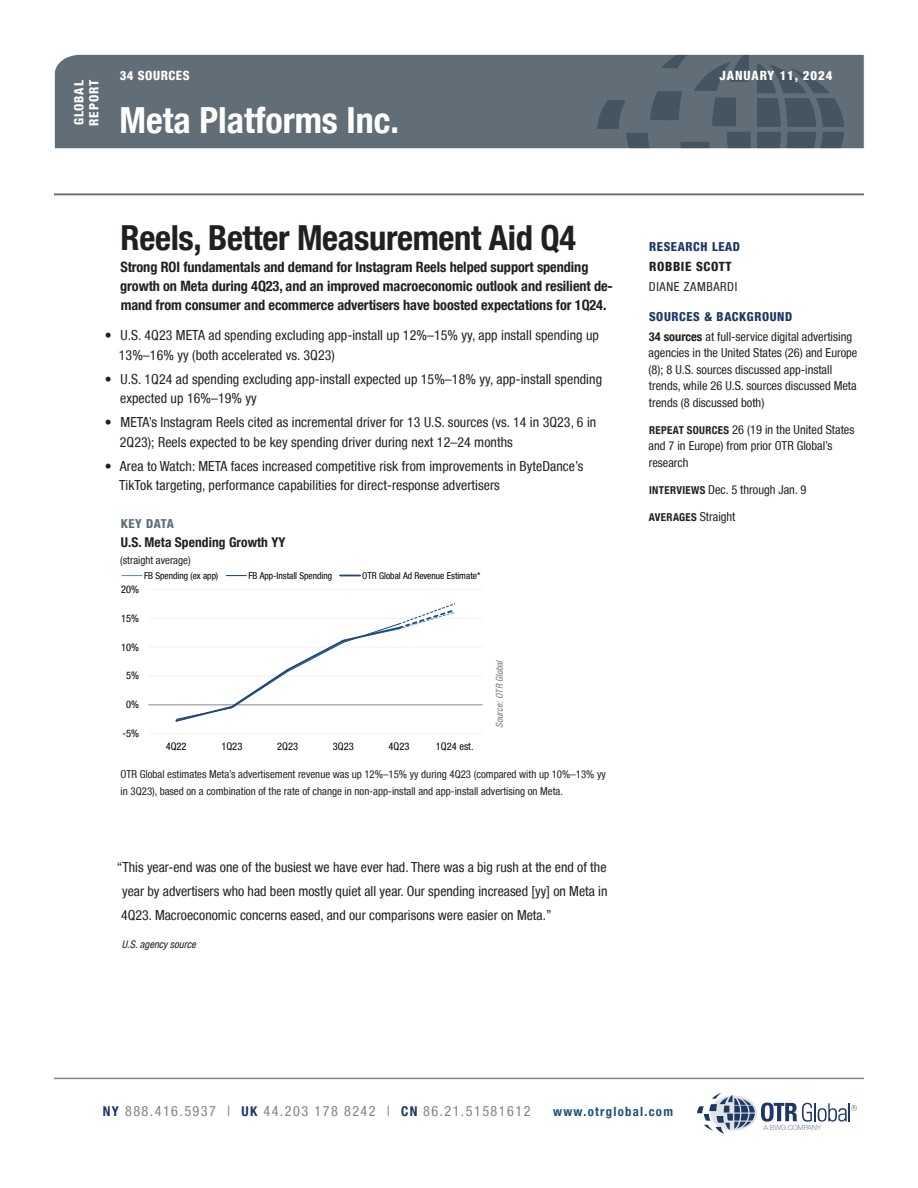
<style>
.page{position:relative;width:918px;height:1188px;background:#fff}
.page>*{position:absolute;margin:0;border:0;box-sizing:border-box;transform-origin:0 0}
.t1{font:700 condensed 36px "Helvetica Neue LT";color:#fff}
.Headline{font:700 condensed 34.5px "Helvetica Neue LT";letter-spacing:-.01em;color:#231f20}
.t2{font:700 condensed 18.9px "Helvetica Neue LT";color:#000}
.Bold_Lede_Summary{font:700 condensed 14.25px/18.8px "Helvetica Neue LT";letter-spacing:-.005em;color:#231f20}
.t3{font:condensed 14.25px "Helvetica Neue LT";letter-spacing:.1em;color:#808285}
.Key_Quote{font:condensed 13.8px/19.5px "Helvetica Neue LT";letter-spacing:.005em;color:#231f20}
.Key_Data_Headline_Chart{font:700 condensed 13.5px "Helvetica Neue LT";letter-spacing:.005em;color:#231f20}
.t4{font:800 condensed 12.75px/15px "Helvetica Neue LT";letter-spacing:.075em;color:#fff}
.t5{font:700 condensed 12.75px "Helvetica Neue LT";letter-spacing:.1em;color:#1e517f}
.Byline_Level_1{font:800 condensed 12.75px "Helvetica Neue LT";letter-spacing:.05em;color:#231f20}
.t6{font:800 condensed 12.75px "Helvetica Neue LT";letter-spacing:.04em;color:#fff}
.Sources___Background{font:condensed 12.3px/16.5px "Helvetica Neue LT";color:#231f20}
.Sources___Background_Next_Style{font:condensed 12.3px/16.5px "Helvetica Neue LT";color:#231f20}
.Sources___Background_Head{font:800 condensed 12.3px "Helvetica Neue LT";letter-spacing:.05em;color:#1c3665}
.Byline_Level_2{font:condensed 12.3px "Helvetica Neue LT";letter-spacing:.05em;color:#231f20}
.SubHead3{font:800 condensed 12.3px "Helvetica Neue LT";letter-spacing:.03em;color:#616e78}
.Key_Data_Caption_Chart{font:condensed 10.8px/16.5px "Helvetica Neue LT";color:#231f20}
.Sources___Background_Next_Style-2{font:700 condensed 10.8px "Helvetica Neue LT";letter-spacing:.03em;color:#231f20}
.t7{font:condensed 10.5px "Helvetica Neue LT";color:#000}
.Key_Quote_Attribute{font:italic condensed 10.5px "Helvetica Neue LT";color:#231f20}
.t8{font:condensed 9.45px "Helvetica Neue LT";letter-spacing:-.005em;color:#000}
.t9{font:italic condensed 9.45px "Helvetica Neue LT";color:#7f7f7f}
.t10{font:300 7.65px "Europa Gro Nr 2 SH";letter-spacing:.02em;color:#778088}
.s1{font-weight:700}
.s2{font-weight:700;font-size:10.8px}
.s3{font-weight:400;font-size:12.3px}
.s4{font-weight:700;font-size:13.5px;color:#1c3665}
</style>
<div class="page">
<hr style="left:54px;top:1078px;width:810px;height:1px;background:#808285">
<div style="left:710px;top:1095px;width:47px;height:36px;background:#e0e3e3;border-radius:50%"></div>
<svg style="left:697px;top:1093px;width:58px;height:41px"></svg>
<svg style="left:761px;top:1103px;width:96px;height:19px"></svg>
<svg style="left:54px;top:54px;width:810px;height:95px;background:#606d78"></svg>
<hr style="left:54px;top:193px;width:810px;height:2px;background:#616e78">
<hr style="left:148px;top:733px;width:335px;height:1px;background:#f2f2f2">
<hr style="left:148px;top:676px;width:335px;height:1px;background:#f2f2f2">
<hr style="left:148px;top:647px;width:335px;height:1px;background:#f2f2f2">
<hr style="left:148px;top:618px;width:335px;height:1px;background:#f2f2f2">
<hr style="left:148px;top:589px;width:335px;height:1px;background:#f2f2f2">
<hr style="left:148px;top:705px;width:335px;height:1px;background:#898989">
<svg style="left:174px;top:603px;width:283px;height:119px"></svg>
<svg style="left:122px;top:575px;width:20px;height:1px"></svg>
<svg style="left:226px;top:575px;width:20px;height:1px"></svg>
<svg style="left:340px;top:575px;width:20px;height:1px"></svg>
<p class="t4" style="left:71px;top:126px;width:48px;rotate:-90deg">GLOBAL<br>REPORT</p>
<p class="t6" style="left:120px;top:67px;width:71px">34 SOURCES</p>
<h1 class="t1" style="left:120px;top:98px;width:281px">Meta Platforms Inc.</h1>
<p class="t4" style="left:719px;top:67px;width:114px">JANUARY 11, 2024</p>
<p class="Headline" style="left:121px;top:216px;width:457px">Reels, Better Measurement Aid Q4</p>
<p class="Bold_Lede_Summary" style="left:120px;top:257px;width:494px">Strong ROI fundamentals and demand for Instagram Reels helped support spending growth on Meta during 4Q23, and an improved macroeconomic outlook and resilient de&shy;mand from consumer and ecommerce advertisers have boosted expectations for 1Q24.</p>
<p class="Key_Quote" style="left:119px;top:326px;width:482px;text-indent:-14px">• U.S. 4Q23 META ad spending excluding app-install up 12%–15% yy, app install spending up<br>13%–16% yy (both accelerated vs. 3Q23)</p>
<p class="Key_Quote" style="left:120px;top:369px;width:483px;text-indent:-16px">• U.S. 1Q24 ad spending excluding app-install expected up 15%–18% yy, app-install spending expected up 16%–19% yy</p>
<p class="Key_Quote" style="left:120px;top:413px;width:478px;text-indent:-15px">• META’s Instagram Reels cited as incremental driver for 13 U.S. sources (vs. 14 in 3Q23, 6 in<br>2Q23); Reels expected to be key spending driver during next 12–24 months</p>
<p class="Key_Quote" style="left:119px;top:456px;width:466px;text-indent:-15px">• Area to Watch: META faces increased competitive risk from improvements in ByteDance’s<br>TikTok targeting, performance capabilities for direct-response advertisers</p>
<p class="SubHead3" style="left:121px;top:516px;width:55px">KEY DATA</p>
<p class="Key_Data_Headline_Chart" style="left:121px;top:534px;width:166px">U.S. Meta Spending Growth YY</p>
<p class="Key_Data_Caption_Chart" style="left:120px;top:552px;width:72px">(straight average)</p>
<p class="t2" style="left:121px;top:532px;width:230px">U.S. Meta Spending Growth YY</p>
<p class="t7" style="left:121px;top:554px;width:69px">(straight average)</p>
<p class="t8" style="left:144px;top:570px;width:76px">FB Spending (ex app)</p>
<p class="t8" style="left:248px;top:570px;width:85px">FB App-Install Spending</p>
<p class="t8" style="left:362px;top:570px;width:120px">OTR Global Ad Revenue Estimate*</p>
<p class="t7" style="left:121px;top:583px;width:20px">20%</p>
<p class="t7" style="left:121px;top:612px;width:20px">15%</p>
<p class="t7" style="left:121px;top:641px;width:20px">10%</p>
<p class="t7" style="left:126px;top:670px;width:14px">5%</p>
<p class="t7" style="left:126px;top:699px;width:14px">0%</p>
<p class="t7" style="left:122px;top:727px;width:18px">-5%</p>
<p class="t7" style="left:166px;top:740px;width:22px">4Q22</p>
<p class="t7" style="left:221px;top:740px;width:22px">1Q23</p>
<p class="t7" style="left:277px;top:740px;width:22px">2Q23</p>
<p class="t7" style="left:333px;top:740px;width:22px">3Q23</p>
<p class="t7" style="left:389px;top:740px;width:22px">4Q23</p>
<p class="t7" style="left:436px;top:740px;width:39px">1Q24 est.</p>
<p class="t9" style="left:494px;top:728px;width:70px;rotate:-90deg">Source: OTR Global</p>
<p class="Key_Data_Caption_Chart" style="left:120px;top:766px;width:487px">OTR Global estimates Meta’s advertisement revenue was up 12%–15% yy during 4Q23 (compared with up 10%–13% yy in 3Q23), based on a combination of the rate of change in non-app-install and app-install advertising on Meta.</p>
<p class="Key_Quote" style="left:121px;top:855px;width:488px;line-height:24px;text-align:justify;text-indent:-4px">“This year-end was one of the busiest we have ever had. There was a big rush at the end of the year by advertisers who had been mostly quiet all year. Our spending increased [yy] on Meta in 4Q23. Macroeconomic concerns eased, and our comparisons were easier on Meta.”</p>
<p class="Key_Quote_Attribute" style="left:122px;top:939px;width:76px">U.S. agency source</p>
<p class="Sources___Background_Head" style="left:649px;top:239px;width:92px">RESEARCH LEAD</p>
<p class="Byline_Level_1" style="left:649px;top:258px;width:84px">ROBBIE SCOTT</p>
<p class="Byline_Level_2" style="left:649px;top:279px;width:90px">DIANE ZAMBARDI</p>
<p class="Sources___Background_Head" style="left:649px;top:309px;width:145px">SOURCES &amp; BACKGROUND</p>
<p class="Sources___Background" style="left:649px;top:328px;width:210px"><span class="s1">34 sources</span> at full-service digital advertising agencies in the United States (26) and Europe (8); 8 U.S. sources discussed app-install trends, while 26 U.S. sources discussed Meta trends (8 discussed both)</p>
<p class="Sources___Background_Next_Style" style="left:649px;top:421px;width:207px"><span class="s2">REPEAT SOURCES</span> 26 (19 in the United States and 7 in Europe) from prior OTR Global’s research</p>
<p class="Sources___Background_Next_Style" style="left:649px;top:481px;width:159px"><span class="s2">INTERVIEWS</span> Dec. 5 through Jan. 9</p>
<p class="Sources___Background_Next_Style-2" style="left:649px;top:511px;width:88px">AVERAGES <span class="s3">Straight</span></p>
<p class="t3" style="left:103px;top:1103px;width:429px"><span class="s4">NY</span> 888.416.5937 | <span class="s4">UK</span> 44.203 178 8242 | <span class="s4">CN</span> 86.21.51581612</p>
<p class="t5" style="left:553px;top:1104px;width:121px">www.otrglobal.com</p>
<p class="t10" style="left:764px;top:1123px;width:59px">A BWG COMPANY</p>
</div>
